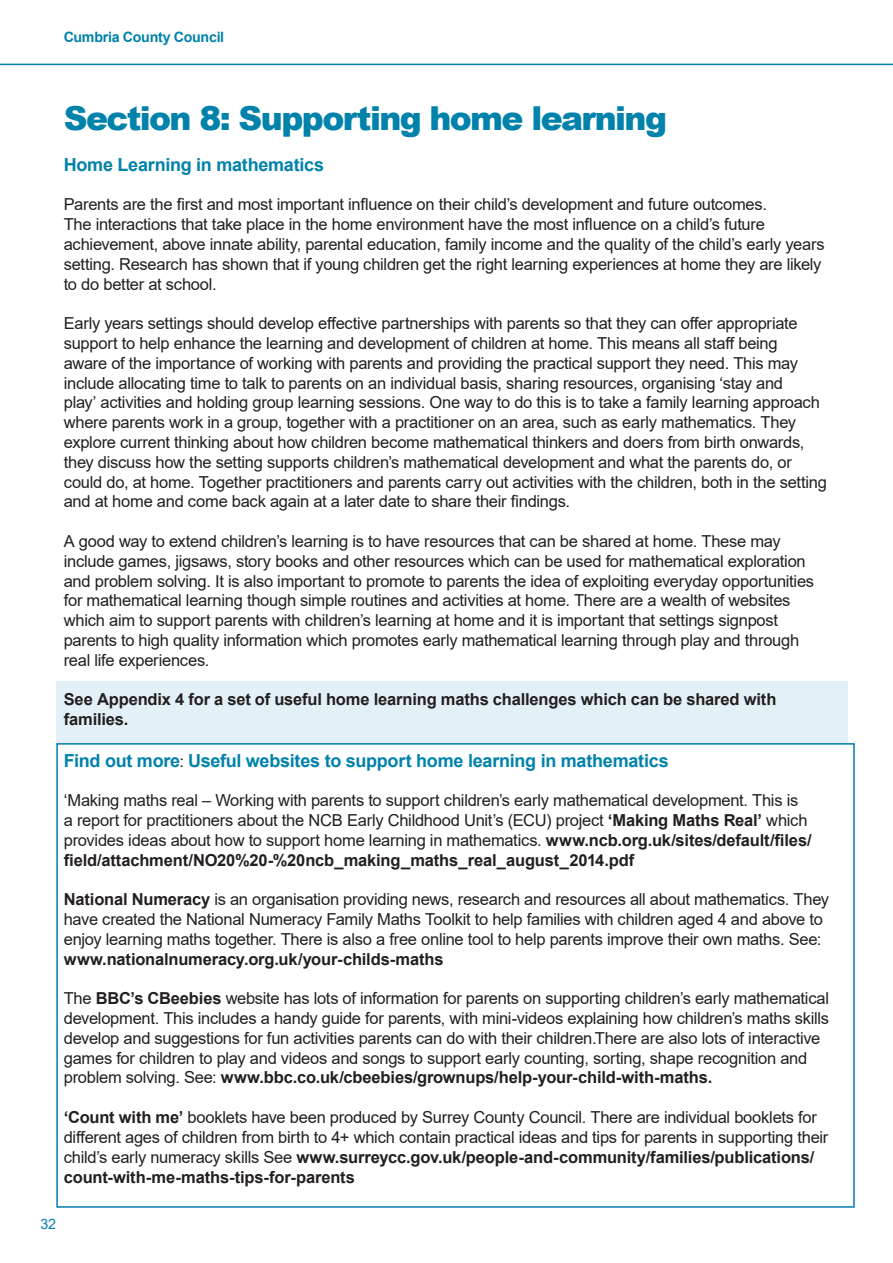
<style>
.page{position:relative;width:893px;height:1263px;background:#fff}
.page>*{position:absolute;margin:0;border:0;box-sizing:border-box;transform-origin:0 0}
.t1{font:900 33px "Arial";letter-spacing:-.05em;color:#0082aa}
.t2{font:700 18px "Arial";letter-spacing:-.015em;color:#0082aa}
.t3{font:16.5px/19.8px "Arial";letter-spacing:-.015em;color:#231f20}
.t4{font:700 16.5px/19.8px "Arial";letter-spacing:-.01em;color:#231f20}
.t5{font:700 14.25px "Arial";letter-spacing:-.02em;color:#0082aa}
.t6{font:14.25px "Arial";color:#0082aa}
.s1{font-weight:400;font-size:16.5px;color:#231f20}
.s2{font-weight:700}
</style>
<div class="page">
<div style="left:56px;top:681px;width:792px;height:62px;background:#e3f0f7"></div>
<hr style="left:0;top:64px;width:893px;height:1px;background:#0082aa">
<div style="left:56px;top:743px;width:799px;height:465px;border:2px solid #007cb1"></div>
<p class="t5" style="left:64px;top:27px;width:162px">Cumbria County Council</p>
<p class="t1" style="left:64px;top:95px;width:605px">Section 8: Supporting home learning</p>
<p class="t2" style="left:64px;top:152px;width:262px">Home Learning in mathematics</p>
<p class="t3" style="left:64px;top:195px;width:705px">Parents are the first and most important influence on their child’s development and future outcomes.</p>
<p class="t3" style="left:64px;top:214px;width:762px">The interactions that take place in the home environment have the most influence on a child’s future achievement, above innate ability, parental education, family income and the quality of the child’s early years setting. Research has shown that if young children get the right learning experiences at home they are likely to do better at school.</p>
<p class="t3" style="left:64px;top:313px;width:758px">Early years settings should develop effective partnerships with parents so that they can offer appropriate support to help enhance the learning and development of children at home. This means all staff being aware of the importance of working with parents and providing the practical support they need. This may include allocating time to talk to parents on an individual basis, sharing resources, organising ‘stay and play’ activities and holding group learning sessions. One way to do this is to take a family learning approach where parents work in a group, together with a practitioner on an area, such as early mathematics. They explore current thinking about how children become mathematical thinkers and doers from birth onwards, they discuss how the setting supports children’s mathematical development and what the parents do, or</p>
<p class="t3" style="left:64px;top:472px;width:765px">could do, at home. Together practitioners and parents carry out activities with the children, both in the setting and at home and come back again at a later date to share their findings.</p>
<p class="t3" style="left:64px;top:531px;width:752px">A good way to extend children’s learning is to have resources that can be shared at home. These may include games, jigsaws, story books and other resources which can be used for mathematical exploration and problem solving. It is also important to promote to parents the idea of exploiting everyday opportunities for mathematical learning though simple routines and activities at home. There are a wealth of websites which aim to support parents with children’s learning at home and it is important that settings signpost parents to high quality information which promotes early mathematical learning through play and through real life experiences.</p>
<p class="t4" style="left:64px;top:690px;width:714px">See Appendix 4 for a set of useful home learning maths challenges which can be shared with families.</p>
<p class="t2" style="left:64px;top:748px;width:606px">Find out more<span class="s1">:</span> Useful websites to support home learning in mathematics</p>
<p class="t3" style="left:64px;top:790px;width:749px">‘Making maths real – Working with parents to support children’s early mathematical development. This is a report for practitioners about the NCB Early Childhood Unit’s (ECU) project <span class="s2">‘Making Maths Real’</span> which provides ideas about how to support home learning in mathematics. <span class="s2">www.ncb.org.uk/sites/default/files/ field/attachment/NO20%20-%20ncb_making_maths_real_august_2014.pdf</span></p>
<p class="t3" style="left:64px;top:889px;width:767px"><span class="s2">National Numeracy</span> is an organisation providing news, research and resources all about mathematics. They have created the National Numeracy Family Maths Toolkit to help families with children aged 4 and above to enjoy learning maths together. There is also a free online tool to help parents improve their own maths. See: <span class="s2">www.nationalnumeracy.org.uk/your-childs-maths</span></p>
<p class="t3" style="left:64px;top:988px;width:767px">The <span class="s2">BBC’s CBeebies</span> website has lots of information for parents on supporting children’s early mathematical development. This includes a handy guide for parents, with mini-videos explaining how children’s maths skills develop and suggestions for fun activities parents can do with their children.There are also lots of interactive games for children to play and videos and songs to support early counting, sorting, shape recognition and problem solving. See: <span class="s2">www.bbc.co.uk/cbeebies/grownups/help-your-child-with-maths.</span></p>
<p class="t3" style="left:64px;top:1107px;width:766px"><span class="s2">‘Count with me’</span> booklets have been produced by Surrey County Council. There are individual booklets for different ages of children from birth to 4+ which contain practical ideas and tips for parents in supporting their child’s early numeracy skills See <span class="s2">www.surreycc.gov.uk/people-and-community/families/publications/ count-with-me-maths-tips-for-parents</span></p>
<p class="t6" style="left:41px;top:1214px;width:17px">32</p>
</div>
